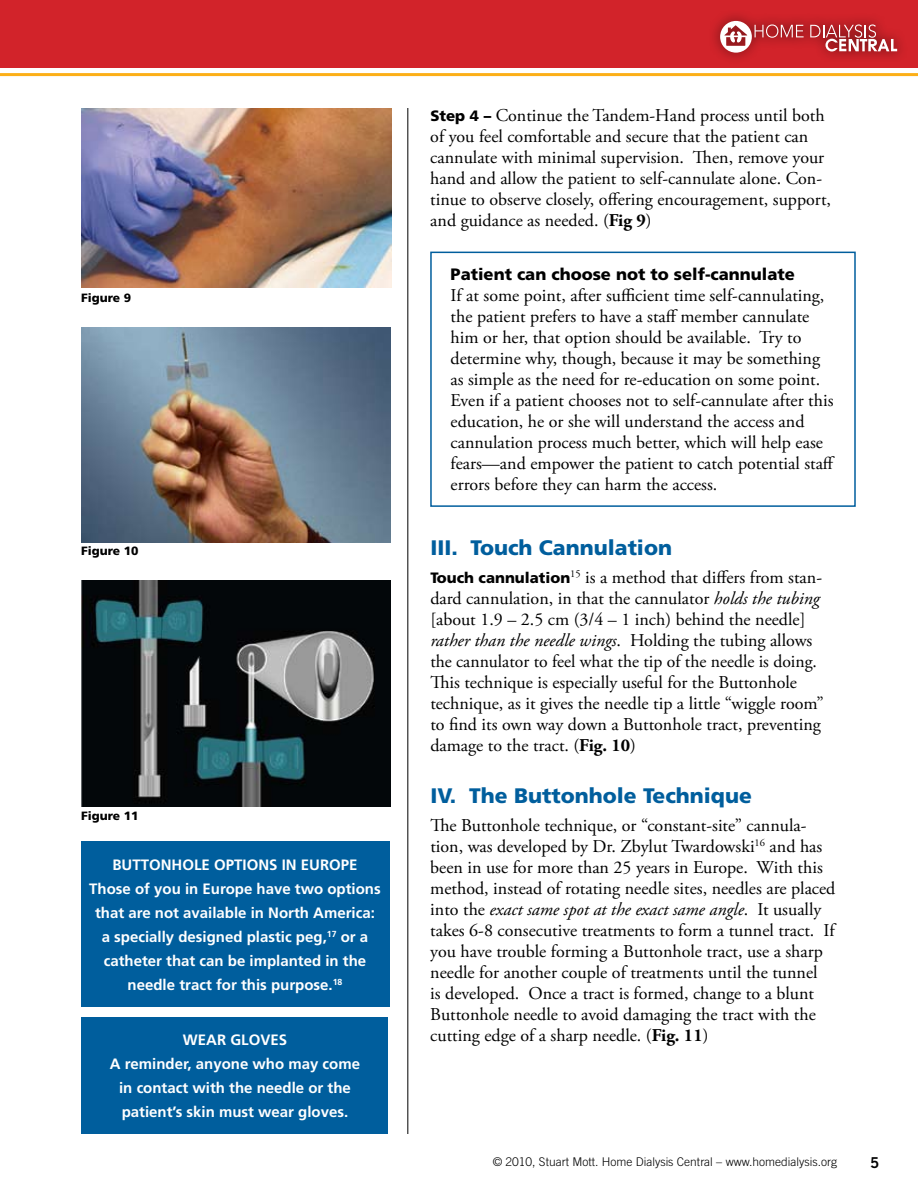
<style>
.page{position:relative;width:918px;height:1188px;background:#fff}
.page>*{position:absolute;margin:0;border:0;box-sizing:border-box;transform-origin:0 0}
.t1{font:900 21px "Frutiger LT Std";color:#005e9d}
.t2{font:18px/21px "Adobe Garamond Pro";color:#000}
.t3{font:900 16.5px "Frutiger LT Std";color:#000}
.t4{font:700 15px/24px "Frutiger LT Std";color:#fff;text-align:center}
.t5{font:15px "Trade Gothic LT Std Bd 2";color:#000}
.t6{font:300 12px "Trade Gothic LT Std";color:#000}
.t7{font:900 12px "Frutiger LT Std";color:#000}
.s1{font-family:"Frutiger LT Std";font-weight:900;font-size:15px}
.s2{font-weight:700}
.s3{font-style:italic}
</style>
<div class="page">
<img style="left:81px;top:108px;width:311px;height:180px">
<hr style="left:407px;top:108px;width:1px;height:1026px;background:#000">
<div style="left:0;top:0;width:918px;height:68px;background:#d2232a"></div>
<hr style="left:0;top:73px;width:918px;height:3px;background:#fcaf17">
<div style="left:81px;top:1017px;width:307px;height:117px;background:#005e9d"></div>
<div style="left:81px;top:841px;width:308px;height:166px;background:#005e9d"></div>
<img style="left:81px;top:328px;width:309px;height:214px">
<img style="left:81px;top:580px;width:309px;height:226px">
<div style="left:430px;top:252px;width:426px;height:255px;border:2px solid #005e9d"></div>
<div style="left:706px;top:7px;width:202px;height:57px;background:#000;opacity:.35"></div>
<svg style="left:720px;top:21px;width:84px;height:32px"></svg>
<svg style="left:810px;top:24px;width:87px;height:27px"></svg>
<p class="t7" style="left:81px;top:291px;width:52px">Figure 9</p>
<p class="t7" style="left:81px;top:543px;width:59px">Figure 10</p>
<p class="t7" style="left:81px;top:809px;width:59px">Figure 11</p>
<p class="t4" style="left:89px;top:853px;width:293px">Buttonhole Options in Europe<br>Those of you in Europe have two options that are not available in North America: a specially designed plastic peg,<sup>17</sup> or a catheter that can be implanted in the needle tract for this purpose.<sup>18</sup></p>
<p class="t4" style="left:110px;top:1028px;width:252px">Wear Gloves<br>A reminder, anyone who may come in contact with the needle or the patient’s skin must wear gloves.</p>
<p class="t2" style="left:430px;top:105px;width:402px"><span class="s1">Step 4 –</span> Continue the Tandem-Hand process until both of you feel comfortable and secure that the patient can cannulate with minimal supervision. Then, remove your hand and allow the patient to self-cannulate alone. Con&shy;tinue to observe closely, offering encouragement, support, and guidance as needed. (<span class="s2">Fig 9</span>)</p>
<p class="t3" style="left:451px;top:264px;width:346px">Patient can choose not to self-cannulate</p>
<p class="t2" style="left:451px;top:285px;width:386px">If at some point, after sufficient time self-cannulating, the patient prefers to have a staff member cannulate him or her, that option should be available. Try to determine why, though, because it may be something as simple as the need for re-education on some point.<br>Even if a patient chooses not to self-cannulate after this education, he or she will understand the access and cannulation process much better, which will help ease fears—and empower the patient to catch potential staff errors before they can harm the access.</p>
<p class="t1" style="left:430px;top:535px;width:243px">III. Touch Cannulation</p>
<p class="t2" style="left:430px;top:567px;width:395px"><span class="s1">Touch cannulation</span><sup>15</sup> is a method that differs from stan&shy;dard cannulation, in that the cannulator <span class="s3">holds the tubing </span>[about 1.9 – 2.5 cm (3/4 – 1 inch) behind the needle] <span class="s3">rather than the needle wings</span>. Holding the tubing allows the cannulator to feel what the tip of the needle is doing.<br>This technique is especially useful for the Buttonhole technique, as it gives the needle tip a little “wiggle room” to find its own way down a Buttonhole tract, preventing damage to the tract. (<span class="s2">Fig. 10</span>)</p>
<p class="t1" style="left:430px;top:783px;width:323px">IV. The Buttonhole Technique</p>
<p class="t2" style="left:430px;top:815px;width:407px">The Buttonhole technique, or “constant-site” cannula&shy;tion, was developed by Dr. Zbylut Twardowski<sup>16</sup> and has been in use for more than 25 years in Europe. With this method, instead of rotating needle sites, needles are placed into the <span class="s3">exact same spot at the exact same angle</span>. It usually takes 6-8 consecutive treatments to form a tunnel tract. If you have trouble forming a Buttonhole tract, use a sharp needle for another couple of treatments until the tunnel<br>is developed. Once a tract is formed, change to a blunt Buttonhole needle to avoid damaging the tract with the cutting edge of a sharp needle. (<span class="s2">Fig. 11</span>)</p>
<p class="t6" style="left:493px;top:1155px;width:346px">© 2010, Stuart Mott. Home Dialysis Central – www.homedialysis.org</p>
<p class="t5" style="left:870px;top:1153px;width:11px">5</p>
</div>
